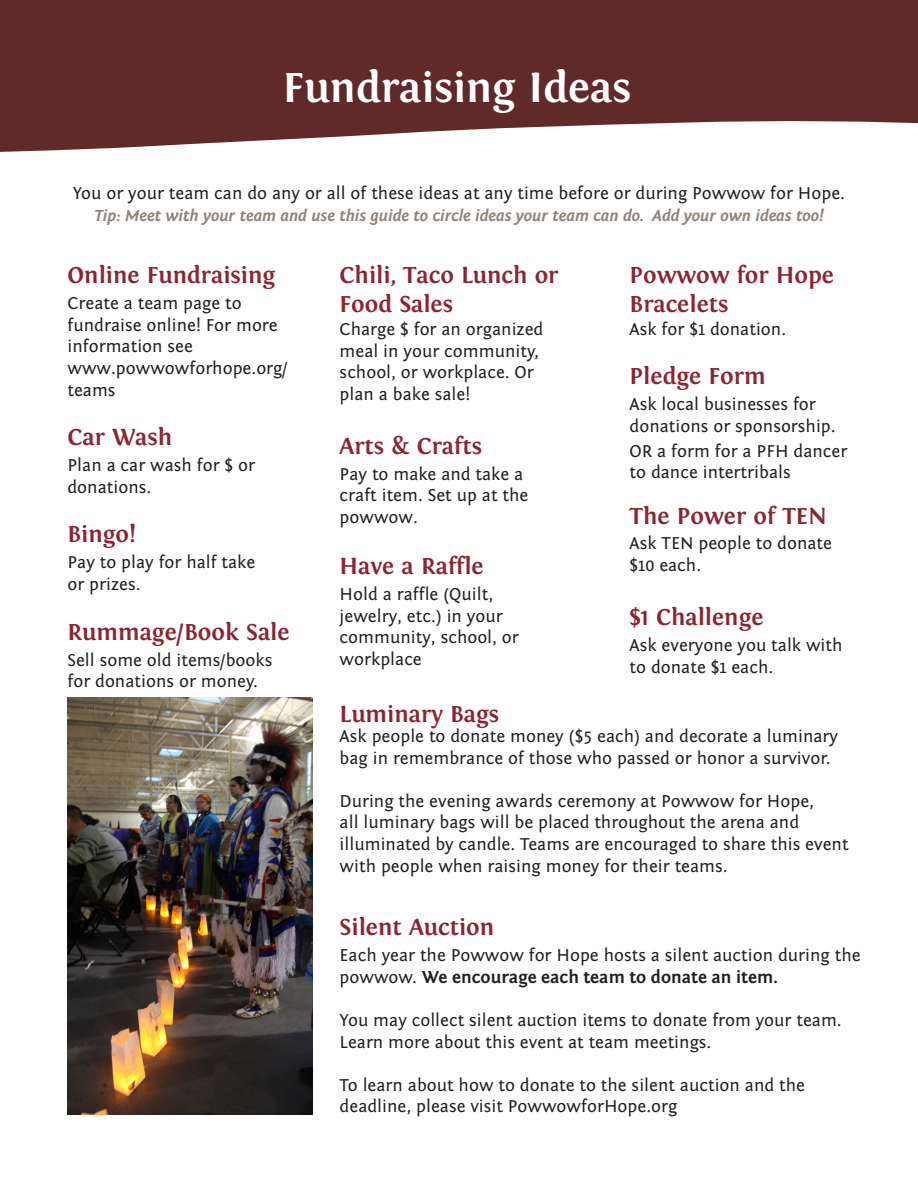
<style>
.page{position:relative;width:918px;height:1188px;background:#fff}
.page>*{position:absolute;margin:0;border:0;box-sizing:border-box;transform-origin:0 0}
.t1{font:700 43.5px "Fontin";color:#fff}
.t2{font:700 24px/28.8px "Fontin";color:#8d2431}
.t3{font:700 24px "Fontin";color:#8d2431}
.t4{font:18px/21.6px "Fontin Sans";color:#231f20}
.t5{font:18px/21.6px "Fontin Sans";color:#221e1f}
.t6{font:italic 700 16.5px "Fontin Sans";color:#8f8279}
.s1{font-weight:700}
</style>
<div class="page">
<svg style="left:0;top:0;width:918px;height:152px;background:#734344"></svg>
<img style="left:68px;top:697px;width:244px;height:417px">
<p class="t1" style="left:283px;top:63px;width:350px">Fundraising Ideas</p>
<p class="t4" style="left:73px;top:183px;width:774px">You or your team can do any or all of these ideas at any time before or during Powwow for Hope.</p>
<p class="t6" style="left:94px;top:207px;width:731px">Tip: Meet with your team and use this guide to circle ideas your team can do. Add your own ideas too!</p>
<p class="t3" style="left:68px;top:262px;width:209px">Online Fundraising</p>
<p class="t5" style="left:68px;top:293px;width:222px">Create a team page to fundraise online! For more information see www.powwowforhope.org/ teams</p>
<p class="t3" style="left:68px;top:424px;width:106px">Car Wash</p>
<p class="t4" style="left:68px;top:455px;width:189px">Plan a car wash for $ or donations.</p>
<p class="t2" style="left:68px;top:521px;width:70px">Bingo!</p>
<p class="t4" style="left:68px;top:552px;width:189px">Pay to play for half take or prizes.</p>
<p class="t2" style="left:68px;top:618px;width:224px">Rummage/Book Sale</p>
<p class="t4" style="left:68px;top:649px;width:206px">Sell some old items/books for donations or money.</p>
<p class="t2" style="left:630px;top:261px;width:206px">Powwow for Hope</p>
<p class="t2" style="left:630px;top:290px;width:100px">Bracelets</p>
<p class="t2" style="left:340px;top:261px;width:220px">Chili, Taco Lunch or<br>Food Sales</p>
<p class="t4" style="left:340px;top:319px;width:205px">Charge $ for an organized meal in your community, school, or workplace. Or plan a bake sale!</p>
<p class="t2" style="left:340px;top:432px;width:144px">Arts &amp; Crafts</p>
<p class="t4" style="left:340px;top:463px;width:190px">Pay to make and take a craft item. Set up at the powwow.</p>
<p class="t3" style="left:340px;top:553px;width:146px">Have a Raffle</p>
<p class="t4" style="left:340px;top:584px;width:181px">Hold a raffle (Quilt, jewelry, etc.) in your community, school, or workplace</p>
<p class="t2" style="left:340px;top:700px;width:161px">Luminary Bags</p>
<p class="t4" style="left:630px;top:319px;width:158px">Ask for $1 donation.</p>
<p class="t2" style="left:630px;top:362px;width:137px">Pledge Form</p>
<p class="t4" style="left:630px;top:394px;width:208px">Ask local businesses for donations or sponsorship.</p>
<p class="t4" style="left:630px;top:440px;width:219px">OR a form for a PFH dancer to dance intertribals</p>
<p class="t2" style="left:630px;top:502px;width:199px">The Power of TEN</p>
<p class="t4" style="left:630px;top:533px;width:204px">Ask TEN people to donate $10 each.</p>
<p class="t2" style="left:630px;top:604px;width:136px">$1 Challenge</p>
<p class="t4" style="left:630px;top:635px;width:214px">Ask everyone you talk with to donate $1 each.</p>
<p class="t4" style="left:340px;top:726px;width:500px">Ask people to donate money ($5 each) and decorate a luminary bag in remembrance of those who passed or honor a survivor.</p>
<p class="t4" style="left:340px;top:790px;width:510px">During the evening awards ceremony at Powwow for Hope,<br>all luminary bags will be placed throughout the arena and illuminated by candle. Teams are encouraged to share this event with people when raising money for their teams.</p>
<p class="t2" style="left:340px;top:914px;width:156px">Silent Auction</p>
<p class="t4" style="left:340px;top:945px;width:523px">Each year the Powwow for Hope hosts a silent auction during the powwow. <span class="s1">We encourage each team to donate an item.</span></p>
<p class="t4" style="left:340px;top:1010px;width:504px">You may collect silent auction items to donate from your team.<br>Learn more about this event at team meetings.</p>
<p class="t4" style="left:340px;top:1074px;width:467px">To learn about how to donate to the silent auction and the deadline, please visit PowwowforHope.org</p>
</div>
